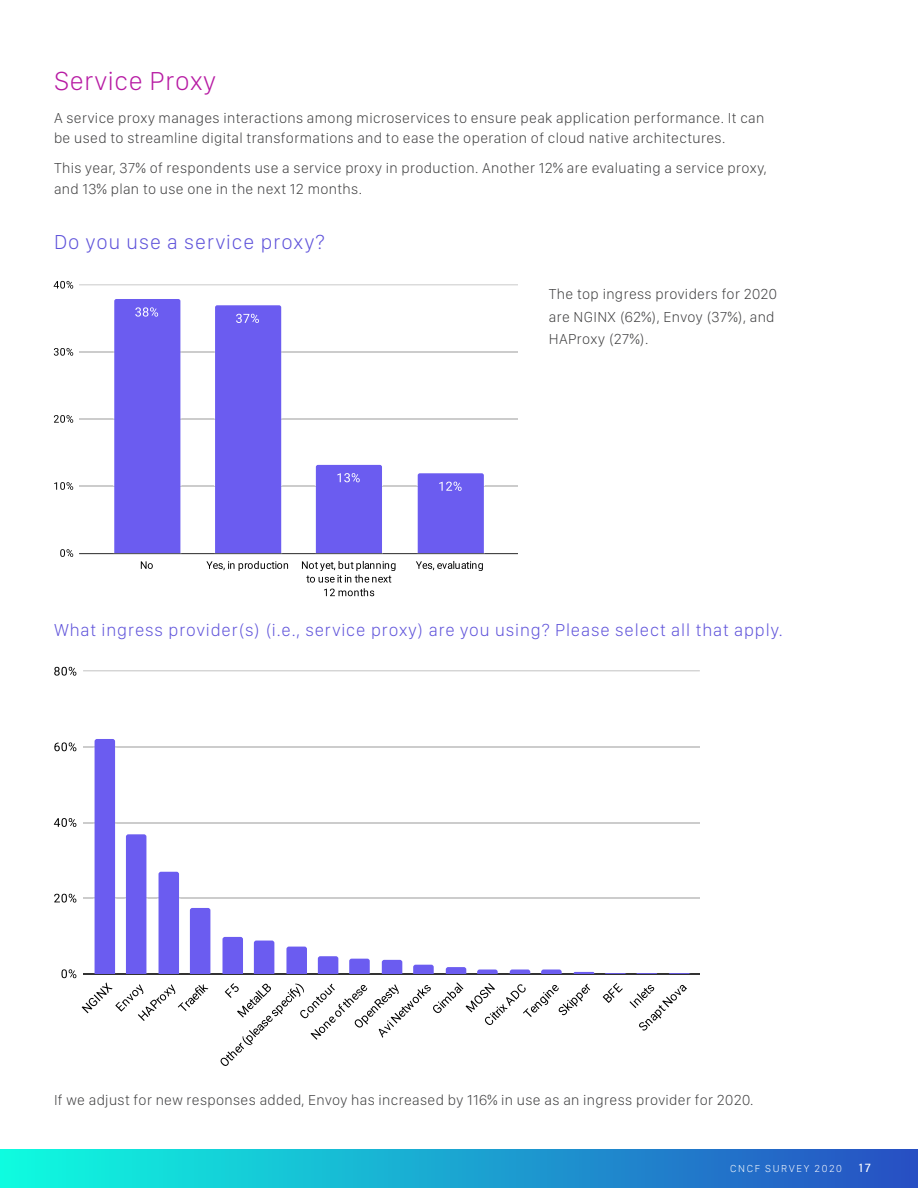
<style>
.page{position:relative;width:918px;height:1188px;background:#fff}
.page>*{position:absolute;margin:0;border:0;box-sizing:border-box;transform-origin:0 0}
.t1{font:100 27px "SF Compact Display";letter-spacing:.025em;color:#b71aa3}
.t2{font:100 21px "SF Compact Display";letter-spacing:.05em;color:#5e52da}
.t3{font:100 18px "SF Compact Display";letter-spacing:.05em;color:#5e52da}
.t4{font:100 15px/22.5px "SF Compact Display";letter-spacing:.025em;color:#3e3e3f}
.t5{font:12px "Acumin Variable Concept";color:#fff}
.t6{font:100 10.5px "SF Compact Display";letter-spacing:.15em;color:#fff}
</style>
<div class="page">
<div style="left:0;top:1149px;width:918px;height:39px;background:linear-gradient(to right,#0efce0,#274ec3)"></div>
<hr style="left:79px;top:553px;width:439px;height:1px;background:#333">
<hr style="left:79px;top:486px;width:439px;height:1px;background:#ccc">
<hr style="left:79px;top:419px;width:439px;height:1px;background:#ccc">
<hr style="left:79px;top:351px;width:439px;height:2px;background:#ccc">
<hr style="left:79px;top:284px;width:439px;height:1px;background:#ccc">
<div style="left:113px;top:299px;width:68px;height:254px;background:#6b5cf0"></div>
<div style="left:214px;top:305px;width:68px;height:248px;background:#6b5cf0"></div>
<div style="left:315px;top:464px;width:68px;height:89px;background:#6b5cf0"></div>
<svg style="left:417px;top:473px;width:68px;height:80px;background:#7162f0"></svg>
<svg style="left:60px;top:549px;width:13px;height:8px"></svg>
<svg style="left:54px;top:482px;width:19px;height:8px"></svg>
<svg style="left:54px;top:415px;width:19px;height:8px"></svg>
<svg style="left:54px;top:348px;width:19px;height:8px"></svg>
<svg style="left:54px;top:281px;width:19px;height:8px"></svg>
<svg style="left:141px;top:561px;width:12px;height:8px"></svg>
<svg style="left:206px;top:561px;width:82px;height:10px"></svg>
<svg style="left:302px;top:561px;width:94px;height:35px"></svg>
<svg style="left:416px;top:561px;width:67px;height:10px"></svg>
<hr style="left:83px;top:973px;width:617px;height:1px;background:#333">
<hr style="left:83px;top:897px;width:617px;height:1px;background:#ccc">
<hr style="left:83px;top:822px;width:617px;height:1px;background:#ccc">
<hr style="left:83px;top:746px;width:617px;height:1px;background:#ccc">
<hr style="left:83px;top:670px;width:617px;height:1px;background:#ccc">
<svg style="left:93px;top:739px;width:23px;height:235px;background:#7a6df1"></svg>
<svg style="left:125px;top:834px;width:23px;height:140px;background:#7b6df1"></svg>
<svg style="left:157px;top:871px;width:23px;height:103px;background:#7b6ef1"></svg>
<svg style="left:189px;top:908px;width:22px;height:66px"></svg>
<svg style="left:222px;top:936px;width:21px;height:38px"></svg>
<svg style="left:253px;top:940px;width:22px;height:34px"></svg>
<svg style="left:286px;top:946px;width:21px;height:28px"></svg>
<svg style="left:317px;top:956px;width:22px;height:18px"></svg>
<svg style="left:349px;top:958px;width:21px;height:16px"></svg>
<svg style="left:381px;top:959px;width:22px;height:15px"></svg>
<svg style="left:413px;top:964px;width:21px;height:10px"></svg>
<svg style="left:445px;top:967px;width:22px;height:7px"></svg>
<svg style="left:477px;top:969px;width:21px;height:5px"></svg>
<svg style="left:509px;top:969px;width:22px;height:5px"></svg>
<svg style="left:541px;top:969px;width:21px;height:5px"></svg>
<svg style="left:573px;top:971px;width:22px;height:3px"></svg>
<svg style="left:605px;top:973px;width:21px;height:1px"></svg>
<svg style="left:636px;top:973px;width:21px;height:1px"></svg>
<svg style="left:669px;top:973px;width:21px;height:1px"></svg>
<svg style="left:62px;top:969px;width:14px;height:9px"></svg>
<svg style="left:54px;top:894px;width:22px;height:9px"></svg>
<svg style="left:54px;top:818px;width:22px;height:9px"></svg>
<svg style="left:54px;top:742px;width:22px;height:9px"></svg>
<svg style="left:54px;top:667px;width:22px;height:9px"></svg>
<svg style="left:82px;top:982px;width:126px;height:39px"></svg>
<svg style="left:221px;top:982px;width:369px;height:84px"></svg>
<svg style="left:603px;top:983px;width:20px;height:20px"></svg>
<svg style="left:629px;top:985px;width:58px;height:46px"></svg>
<p class="t1" style="left:54px;top:65px;width:163px">Service Proxy</p>
<p class="t4" style="left:54px;top:108px;width:712px;line-height:19.5px">A service proxy manages interactions among microservices to ensure peak application performance. It can be used to streamline digital transformations and to ease the operation of cloud native architectures.</p>
<p class="t4" style="left:54px;top:157px;width:714px;line-height:21px">This year, 37% of respondents use a service proxy in production. Another 12% are evaluating a service proxy, and 13% plan to use one in the next 12 months.</p>
<p class="t2" style="left:54px;top:230px;width:272px">Do you use a service proxy?</p>
<p class="t4" style="left:549px;top:283px;width:230px">The top ingress providers for 2020 are NGINX (62%), Envoy (37%), and<br>HAProxy (27%).</p>
<p class="t3" style="left:54px;top:620px;width:730px">What ingress provider(s) (i.e., service proxy) are you using? Please select all that apply.</p>
<p class="t4" style="left:54px;top:1088px;width:701px">If we adjust for new responses added, Envoy has increased by 116% in use as an ingress provider for 2020.</p>
<p class="t6" style="left:730px;top:1163px;width:113px">CNCF SURVEY 2020</p>
<p class="t5" style="left:859px;top:1160px;width:13px">17</p>
</div>
